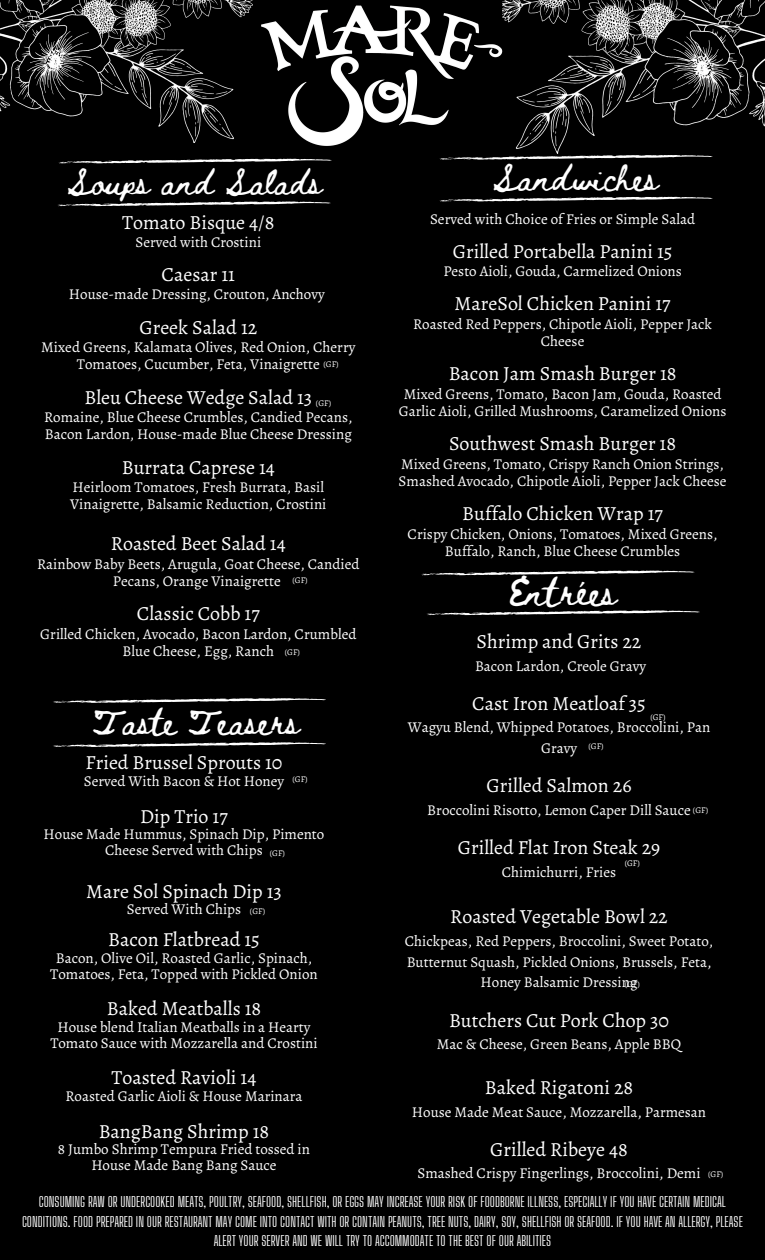
<style>
.page{position:relative;width:765px;height:1260px;background:#000}
.page>*{position:absolute;margin:0;border:0;box-sizing:border-box;transform-origin:0 0}
.t1{font:27.75px "Beth Ellen";color:#fff}
.t2{font:25.88px "Beth Ellen";color:#fff}
.t3{font:25.75px "Beth Ellen";color:#fff}
.t4{font:25.38px "Beth Ellen";color:#fff}
.t5{font:20px "Alegreya";color:#fff}
.t6{font:15px/17.5px "Alegreya";color:#fff;text-align:center}
.t7{font:13.75px/19.2px "Big Shoulders Display";color:#fff;text-align:center}
.t8{font:8.75px "Alegreya";color:#fff}
</style>
<div class="page">
<img style="left:261px;top:1px;width:242px;height:158px">
<img style="left:0;top:0;width:252px;height:143px">
<img style="left:503px;top:0;width:262px;height:154px">
<svg style="left:58px;top:201px;width:273px;height:6px"></svg>
<svg style="left:58px;top:159px;width:274px;height:5px"></svg>
<svg style="left:439px;top:155px;width:274px;height:5px"></svg>
<svg style="left:439px;top:197px;width:274px;height:5px"></svg>
<svg style="left:53px;top:742px;width:273px;height:5px"></svg>
<svg style="left:53px;top:698px;width:273px;height:5px"></svg>
<svg style="left:427px;top:610px;width:273px;height:6px"></svg>
<svg style="left:421px;top:571px;width:274px;height:5px"></svg>
<h3 class="t4" style="left:67px;top:170px;width:257px">Soups and Salads</h3>
<h2 class="t2" style="left:493px;top:166px;width:167px">Sandwiches</h2>
<h3 class="t5" style="left:122px;top:208px;width:154px">Tomato Bisque 4/8</h3>
<p class="t6" style="left:135px;top:233px;width:127px">Served with Crostini</p>
<h3 class="t5" style="left:162px;top:261px;width:75px">Caesar 11</h3>
<p class="t6" style="left:69px;top:286px;width:257px">House-made Dressing, Crouton, Anchovy</p>
<h3 class="t5" style="left:139px;top:313px;width:119px">Greek Salad 12</h3>
<p class="t6" style="left:41px;top:338px;width:316px">Mixed Greens, Kalamata Olives, Red Onion, Cherry<br>Tomatoes, Cucumber, Feta, Vinaigrette</p>
<h3 class="t5" style="left:84px;top:383px;width:229px">Bleu Cheese Wedge Salad 13</h3>
<p class="t6" style="left:44px;top:408px;width:310px;text-align:left">Romaine, Blue Cheese Crumbles, Candied Pecans,<br>Bacon Lardon, House-made Blue Cheese Dressing</p>
<h3 class="t5" style="left:122px;top:453px;width:155px">Burrata Caprese 14</h3>
<p class="t6" style="left:70px;top:478px;width:258px;text-align:left">Heirloom Tomatoes, Fresh Burrata, Basil<br>Vinaigrette, Balsamic Reduction, Crostini</p>
<h3 class="t5" style="left:111px;top:530px;width:176px">Roasted Beet Salad 14</h3>
<p class="t6" style="left:37px;top:555px;width:324px">Rainbow Baby Beets, Arugula, Goat Cheese, Candied<br>Pecans, Orange Vinaigrette</p>
<h3 class="t5" style="left:137px;top:600px;width:124px">Classic Cobb 17</h3>
<p class="t6" style="left:40px;top:625px;width:318px">Grilled Chicken, Avocado, Bacon Lardon, Crumbled<br>Blue Cheese, Egg, Ranch</p>
<p class="t6" style="left:430px;top:210px;width:267px">Served with Choice of Fries or Simple Salad</p>
<h3 class="t5" style="left:453px;top:237px;width:221px">Grilled Portabella Panini 15</h3>
<p class="t6" style="left:443px;top:262px;width:240px">Pesto Aioli, Gouda, Carmelized Onions</p>
<h3 class="t5" style="left:455px;top:290px;width:218px">MareSol Chicken Panini 17</h3>
<p class="t6" style="left:413px;top:315px;width:300px">Roasted Red Peppers, Chipotle Aioli, Pepper Jack<br>Cheese</p>
<h3 class="t5" style="left:449px;top:360px;width:229px">Bacon Jam Smash Burger 18</h3>
<p class="t6" style="left:399px;top:385px;width:329px">Mixed Greens, Tomato, Bacon Jam, Gouda, Roasted<br>Garlic Aioli, Grilled Mushrooms, Caramelized Onions</p>
<h3 class="t5" style="left:449px;top:430px;width:229px">Southwest Smash Burger 18</h3>
<p class="t6" style="left:399px;top:455px;width:329px;text-align:left">Mixed Greens, Tomato, Crispy Ranch Onion Strings,<br>Smashed Avocado, Chipotle Aioli, Pepper Jack Cheese</p>
<h3 class="t5" style="left:462px;top:500px;width:202px">Buffalo Chicken Wrap 17</h3>
<p class="t6" style="left:408px;top:525px;width:312px">Crispy Chicken, Onions, Tomatoes, Mixed Greens,<br>Buffalo, Ranch, Blue Cheese Crumbles</p>
<h1 class="t1" style="left:509px;top:579px;width:109px">Entrées</h1>
<h3 class="t5" style="left:477px;top:628px;width:166px">Shrimp and Grits 22</h3>
<p class="t6" style="left:475px;top:657px;width:173px">Bacon Lardon, Creole Gravy</p>
<h3 class="t5" style="left:472px;top:690px;width:175px">Cast Iron Meatloaf 35</h3>
<p class="t6" style="left:408px;top:717px;width:304px;line-height:20.9px">Wagyu Blend, Whipped Potatoes, Broccolini, Pan<br>Gravy</p>
<h3 class="t5" style="left:487px;top:772px;width:147px">Grilled Salmon 26</h3>
<p class="t6" style="left:427px;top:801px;width:265px">Broccolini Risotto, Lemon Caper Dill Sauce</p>
<h3 class="t5" style="left:458px;top:834px;width:204px">Grilled Flat Iron Steak 29</h3>
<p class="t6" style="left:502px;top:863px;width:116px">Chimichurri, Fries</p>
<h3 class="t5" style="left:450px;top:903px;width:219px">Roasted Vegetable Bowl 22</h3>
<p class="t6" style="left:405px;top:930px;width:310px;line-height:20.9px">Chickpeas, Red Peppers, Broccolini, Sweet Potato,<br>Butternut Squash, Pickled Onions, Brussels, Feta,<br>Honey Balsamic Dressing</p>
<h3 class="t5" style="left:449px;top:1006px;width:222px">Butchers Cut Pork Chop 30</h3>
<p class="t6" style="left:437px;top:1035px;width:246px">Mac &amp; Cheese, Green Beans, Apple BBQ</p>
<h3 class="t5" style="left:485px;top:1074px;width:150px">Baked Rigatoni 28</h3>
<p class="t6" style="left:412px;top:1103px;width:296px">House Made Meat Sauce, Mozzarella, Parmesan</p>
<h3 class="t5" style="left:490px;top:1136px;width:139px">Grilled Ribeye 48</h3>
<p class="t6" style="left:417px;top:1165px;width:285px">Smashed Crispy Fingerlings, Broccolini, Demi</p>
<p class="t7" style="left:22px;top:1192px;width:722px">CONSUMING RAW OR UNDERCOOKED MEATS, POULTRY, SEAFOOD, SHELLFISH, OR EGGS MAY INCREASE YOUR RISK OF FOODBORNE ILLNESS, ESPECIALLY IF YOU HAVE CERTAIN MEDICAL<br>CONDITIONS. FOOD PREPARED IN OUR RESTAURANT MAY COME INTO CONTACT WITH OR CONTAIN PEANUTS, TREE NUTS, DAIRY, SOY, SHELLFISH OR SEAFOOD. IF YOU HAVE AN ALLERGY, PLEASE<br>ALERT YOUR SERVER AND WE WILL TRY TO ACCOMMODATE TO THE BEST OF OUR ABILITIES</p>
<p class="t8" style="left:324px;top:358px;width:17px">(GF)</p>
<p class="t8" style="left:316px;top:398px;width:17px">(GF)</p>
<p class="t8" style="left:292px;top:574px;width:17px">(GF)</p>
<p class="t8" style="left:285px;top:646px;width:17px">(GF)</p>
<h3 class="t3" style="left:92px;top:710px;width:209px">Taste Teasers</h3>
<p class="t8" style="left:650px;top:711px;width:17px">(GF)</p>
<p class="t8" style="left:588px;top:740px;width:17px">(GF)</p>
<h3 class="t5" style="left:85px;top:749px;width:199px">Fried Brussel Sprouts 10</h3>
<p class="t6" style="left:84px;top:772px;width:202px">Served With Bacon &amp; Hot Honey</p>
<h3 class="t5" style="left:140px;top:802px;width:89px">Dip Trio 17</h3>
<p class="t6" style="left:44px;top:826px;width:282px;line-height:15.9px">House Made Hummus, Spinach Dip, Pimento<br>Cheese Served with Chips</p>
<h3 class="t5" style="left:86px;top:877px;width:197px">Mare Sol Spinach Dip 13</h3>
<p class="t6" style="left:127px;top:901px;width:116px">Served With Chips</p>
<h3 class="t5" style="left:108px;top:926px;width:153px">Bacon Flatbread 15</h3>
<p class="t6" style="left:50px;top:950px;width:269px;line-height:15.9px">Bacon, Olive Oil, Roasted Garlic, Spinach,<br>Tomatoes, Feta, Topped with Pickled Onion</p>
<h3 class="t5" style="left:107px;top:995px;width:156px">Baked Meatballs 18</h3>
<p class="t6" style="left:50px;top:1019px;width:269px;line-height:15.9px">House blend Italian Meatballs in a Hearty<br>Tomato Sauce with Mozzarella and Crostini</p>
<h3 class="t5" style="left:112px;top:1064px;width:146px">Toasted Ravioli 14</h3>
<p class="t6" style="left:65px;top:1087px;width:239px">Roasted Garlic Aioli &amp; House Marinara</p>
<h3 class="t5" style="left:99px;top:1117px;width:172px">BangBang Shrimp 18</h3>
<p class="t6" style="left:58px;top:1141px;width:254px;line-height:15.9px">8 Jumbo Shrimp Tempura Fried tossed in<br>House Made Bang Bang Sauce</p>
<p class="t8" style="left:292px;top:773px;width:17px">(GF)</p>
<p class="t8" style="left:693px;top:805px;width:17px">(GF)</p>
<p class="t8" style="left:270px;top:847px;width:17px">(GF)</p>
<p class="t8" style="left:625px;top:857px;width:17px">(GF)</p>
<p class="t8" style="left:250px;top:906px;width:17px">(GF)</p>
<p class="t8" style="left:625px;top:978px;width:17px">(GF)</p>
<p class="t8" style="left:708px;top:1168px;width:17px">(GF)</p>
</div>
